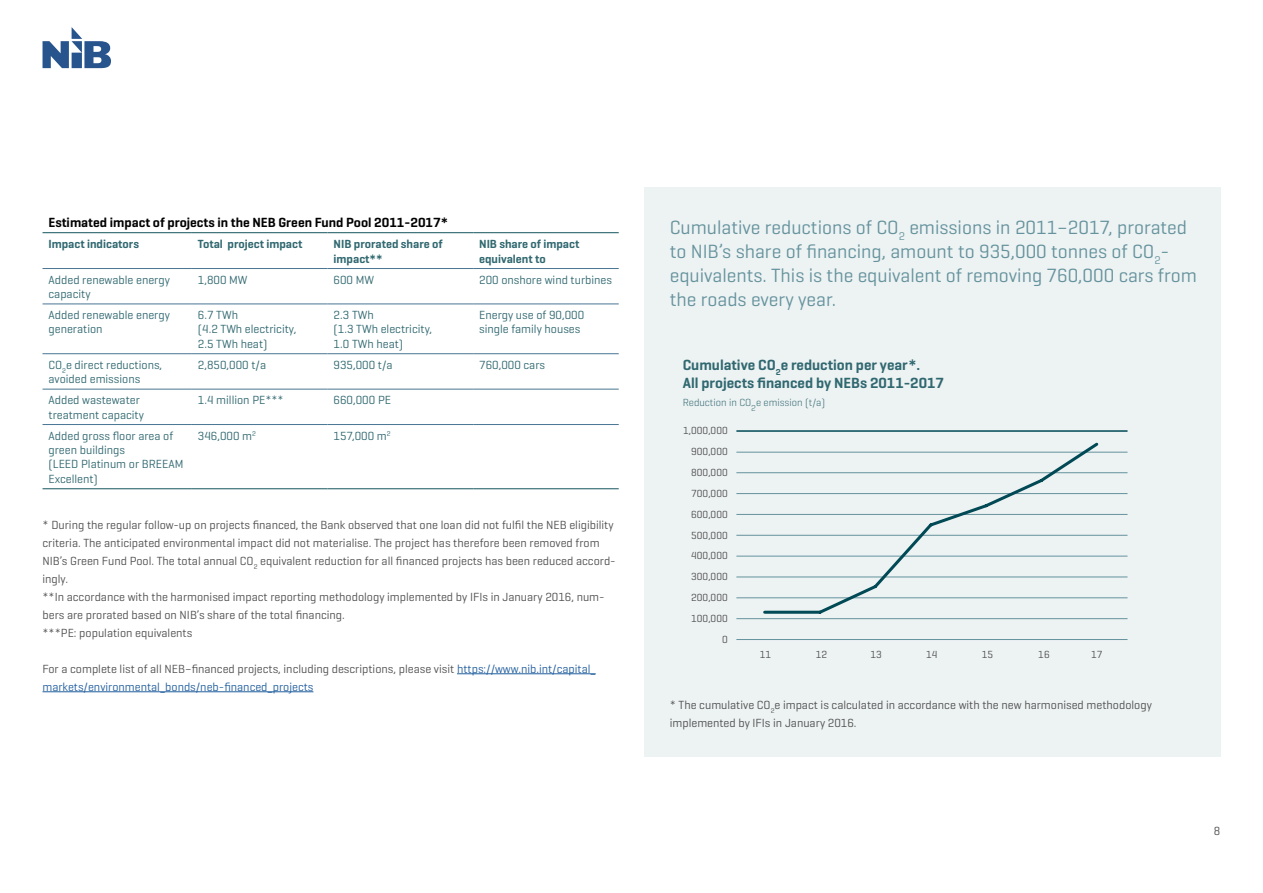
<style>
.page{position:relative;width:1263px;height:893px;background:#fff}
.page>*{position:absolute;margin:0;border:0;box-sizing:border-box;transform-origin:0 0}
.t1{font:19.5px/24px "Geogrotesque";color:#65939d}
.t2{font:600 15px/18px "Geogrotesque";color:#306870}
.t3{font:600 13.5px "Geogrotesque";color:#000}
.t4{font:12px/18px "Geogrotesque";color:#505050}
.t5{font:12px/14.4px "Geogrotesque";color:#306870}
.t6{font:12px/18px "Geogrotesque";color:#215e9e}
.t7{font:600 12px/14.4px "Geogrotesque";color:#306870}
.t8{font:10.5px/20.9px "Geogrotesque";color:#505050;text-align:right}
.t9{font:300 10.5px "Geogrotesque";color:#306870}
.t10{font:300 8.7px "Geogrotesque";color:#306870}
.s1{color:#505050}
</style>
<div class="page">
<svg style="left:43px;top:27px;width:68px;height:41px"></svg>
<hr style="left:457px;top:673px;width:139px;height:1px;background:#215e9e">
<hr style="left:43px;top:691px;width:270px;height:1px;background:#215e9e">
<hr style="left:43px;top:232px;width:149px;height:1px;background:#306870">
<hr style="left:192px;top:232px;width:136px;height:1px;background:#306870">
<hr style="left:328px;top:232px;width:145px;height:1px;background:#306870">
<hr style="left:473px;top:232px;width:146px;height:1px;background:#306870">
<hr style="left:43px;top:268px;width:149px;height:1px;background:#497593">
<hr style="left:192px;top:268px;width:136px;height:1px;background:#497593">
<hr style="left:328px;top:268px;width:145px;height:1px;background:#497593">
<hr style="left:473px;top:268px;width:146px;height:1px;background:#497593">
<hr style="left:43px;top:304px;width:149px;height:1px;background:#497593">
<hr style="left:192px;top:304px;width:136px;height:1px;background:#497593">
<hr style="left:328px;top:304px;width:145px;height:1px;background:#497593">
<hr style="left:473px;top:304px;width:146px;height:1px;background:#497593">
<hr style="left:43px;top:353px;width:149px;height:1px;background:#497593">
<hr style="left:192px;top:353px;width:136px;height:1px;background:#497593">
<hr style="left:328px;top:353px;width:145px;height:1px;background:#497593">
<hr style="left:473px;top:353px;width:146px;height:1px;background:#497593">
<hr style="left:43px;top:488px;width:149px;height:1px;background:#306870">
<hr style="left:192px;top:488px;width:136px;height:1px;background:#306870">
<hr style="left:328px;top:488px;width:145px;height:1px;background:#306870">
<hr style="left:473px;top:488px;width:146px;height:1px;background:#306870">
<hr style="left:43px;top:389px;width:149px;height:1px;background:#497593">
<hr style="left:192px;top:389px;width:136px;height:1px;background:#497593">
<hr style="left:328px;top:389px;width:145px;height:1px;background:#497593">
<hr style="left:473px;top:389px;width:146px;height:1px;background:#497593">
<hr style="left:43px;top:424px;width:149px;height:1px;background:#497593">
<hr style="left:192px;top:424px;width:136px;height:1px;background:#497593">
<hr style="left:328px;top:424px;width:145px;height:1px;background:#497593">
<hr style="left:473px;top:424px;width:146px;height:1px;background:#497593">
<div style="left:644px;top:187px;width:576px;height:570px;background:#edf2f3"></div>
<hr style="left:736px;top:598px;width:391px;height:1px;background:#65939d">
<hr style="left:736px;top:556px;width:391px;height:1px;background:#65939d">
<hr style="left:736px;top:514px;width:391px;height:1px;background:#65939d">
<hr style="left:736px;top:472px;width:391px;height:1px;background:#65939d">
<hr style="left:736px;top:430px;width:391px;height:2px;background:#004955">
<hr style="left:736px;top:639px;width:391px;height:1px;background:#65939d">
<hr style="left:736px;top:535px;width:391px;height:1px;background:#65939d">
<hr style="left:736px;top:577px;width:391px;height:1px;background:#65939d">
<hr style="left:736px;top:618px;width:391px;height:1px;background:#65939d">
<hr style="left:736px;top:493px;width:391px;height:1px;background:#65939d">
<hr style="left:736px;top:452px;width:391px;height:1px;background:#65939d">
<svg style="left:762px;top:442px;width:339px;height:172px"></svg>
<p class="t3" style="left:49px;top:214px;width:401px">Estimated impact of projects in the NEB Green Fund Pool 2011-2017*</p>
<p class="t7" style="left:49px;top:237px;width:92px">Impact indicators</p>
<p class="t7" style="left:198px;top:237px;width:106px">Total project impact</p>
<p class="t7" style="left:334px;top:237px;width:111px">NIB prorated share of impact**</p>
<p class="t7" style="left:479px;top:237px;width:102px">NIB share of impact equivalent to</p>
<p class="t5" style="left:49px;top:272px;width:123px">Added renewable energy capacity</p>
<p class="t5" style="left:198px;top:272px;width:51px">1,800 MW</p>
<p class="t5" style="left:334px;top:272px;width:42px">600 MW</p>
<p class="t5" style="left:479px;top:272px;width:134px">200 onshore wind turbines</p>
<p class="t5" style="left:49px;top:307px;width:123px">Added renewable energy generation</p>
<p class="t5" style="left:198px;top:307px;width:100px">6.7 TWh<br>(4.2 TWh electricity,<br>2.5 TWh heat)</p>
<p class="t5" style="left:334px;top:307px;width:100px">2.3 TWh<br>(1.3 TWh electricity,<br>1.0 TWh heat)</p>
<p class="t5" style="left:479px;top:307px;width:107px">Energy use of 90,000 single family houses</p>
<p class="t5" style="left:49px;top:357px;width:115px">CO<sub>2</sub>e direct reductions, avoided emissions</p>
<p class="t5" style="left:198px;top:357px;width:70px">2,850,000 t/a</p>
<p class="t5" style="left:334px;top:357px;width:61px">935,000 t/a</p>
<p class="t5" style="left:479px;top:357px;width:67px">760,000 cars</p>
<p class="t5" style="left:49px;top:392px;width:97px">Added wastewater treatment capacity</p>
<p class="t5" style="left:198px;top:392px;width:87px">1.4 million PE***</p>
<p class="t5" style="left:334px;top:392px;width:59px">660,000 PE</p>
<p class="t5" style="left:49px;top:428px;width:136px">Added gross floor area of green buildings<br>(LEED Platinum or BREEAM<br>Excellent)</p>
<p class="t5" style="left:198px;top:428px;width:60px">346,000 m<sup>2</sup></p>
<p class="t5" style="left:334px;top:428px;width:58px">157,000 m<sup>2</sup></p>
<p class="t4" style="left:43px;top:515px;width:575px">* During the regular follow-up on projects financed, the Bank observed that one loan did not fulfil the NEB eligibility criteria. The anticipated environmental impact did not materialise. The project has therefore been removed from NIB’s Green Fund Pool. The total annual CO<sub>2</sub> equivalent reduction for all financed projects has been reduced accord&shy;ingly.<br>**In accordance with the harmonised impact reporting methodology implemented by IFIs in January 2016, num&shy;bers are prorated based on NIB’s share of the total financing.<br>***PE: population equivalents</p>
<p class="t6" style="left:43px;top:659px;width:555px"><span class="s1">For a complete list of all NEB–financed projects, including descriptions, please visit</span> https://www.nib.int/capital_ markets/environmental_bonds/neb-financed_projects</p>
<h1 class="t1" style="left:670px;top:214px;width:529px">Cumulative reductions of CO<sub>2</sub> emissions in 2011–2017, prorated to NIB’s share of financing, amount to 935,000 tonnes of CO<sub>2</sub>- equivalents. This is the equivalent of removing 760,000 cars from the roads every year.</h1>
<p class="t2" style="left:683px;top:356px;width:263px">Cumulative CO<sub>2</sub>e reduction per year*.<br>All projects financed by NEBs 2011-2017</p>
<p class="t9" style="left:683px;top:396px;width:144px">Reduction in CO e emission (t/a)</p>
<p class="t10" style="left:751px;top:403px;width:6px">2</p>
<p class="t8" style="left:683px;top:420px;width:46px">1,000,000<br>900,000<br>800,000<br>700,000<br>600,000<br>500,000<br>400,000<br>300,000<br>200,000<br>100,000<br>0</p>
<p class="t8" style="left:760px;top:644px;width:13px">11</p>
<p class="t8" style="left:816px;top:644px;width:13px">12</p>
<p class="t8" style="left:870px;top:644px;width:13px">13</p>
<p class="t8" style="left:926px;top:644px;width:13px">14</p>
<p class="t8" style="left:982px;top:644px;width:13px">15</p>
<p class="t8" style="left:1038px;top:644px;width:13px">16</p>
<p class="t8" style="left:1091px;top:644px;width:13px">17</p>
<p class="t4" style="left:670px;top:695px;width:484px">* The cumulative CO<sub>2</sub>e impact is calculated in accordance with the new harmonised methodology implemented by IFIs in January 2016.</p>
<p class="t4" style="left:1214px;top:821px;width:8px">8</p>
</div>
